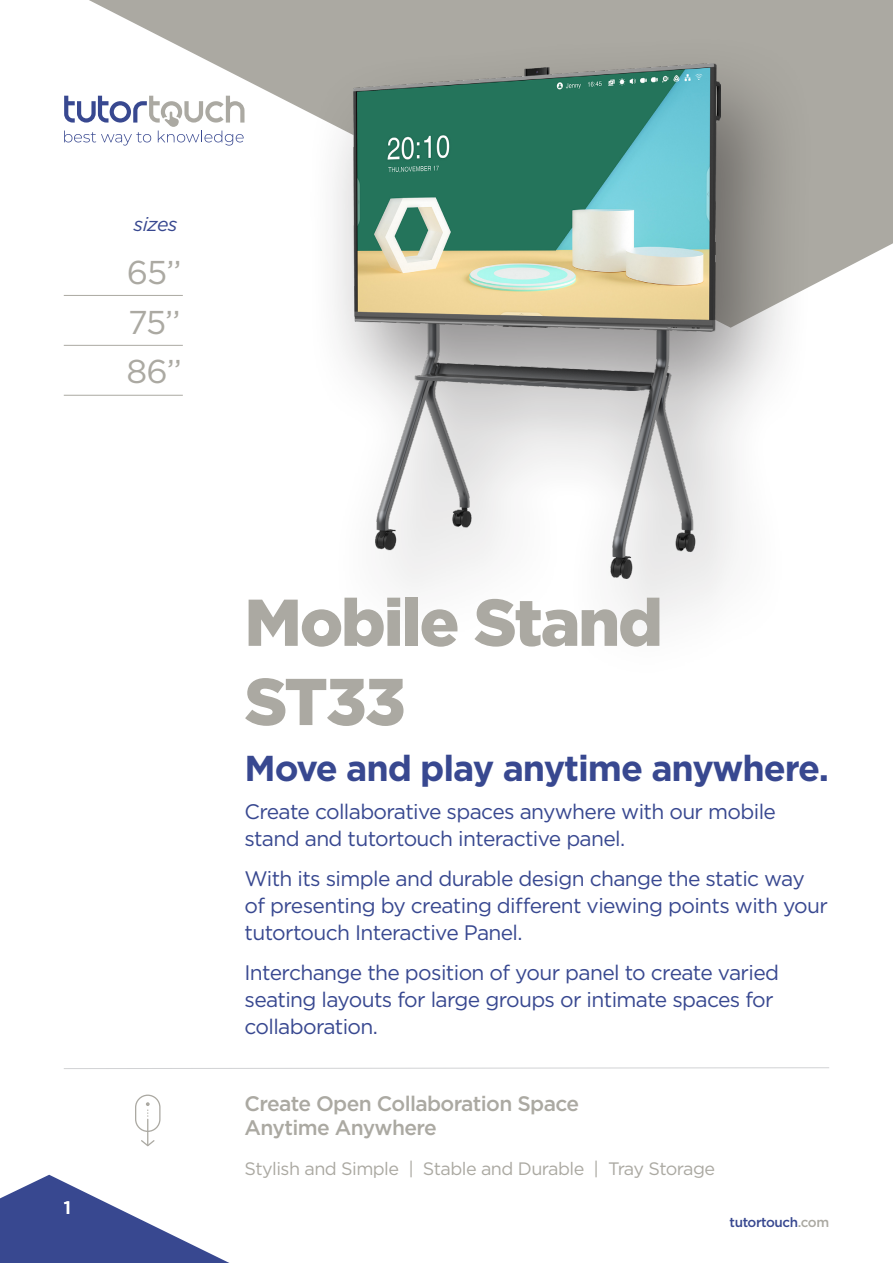
<style>
.page{position:relative;width:893px;height:1263px;background:#fff}
.page>*{position:absolute;margin:0;border:0;box-sizing:border-box;transform-origin:0 0}
.t1{font:900 66px/79.2px "Gotham";letter-spacing:-.03em;color:#aba9a2}
.t2{font:700 36px "Gotham";letter-spacing:-.03em;color:#384890}
.t3{font:33px "Gotham";color:#aba9a2}
.t4{font:21px/27px "Gotham";letter-spacing:-.03em;color:#384890}
.t5{font:500 21px "Gotham";letter-spacing:-.03em;color:#aba9a2}
.t6{font:italic 19.5px "Gotham";letter-spacing:-.03em;color:#384890}
.t7{font:18px "Gotham";letter-spacing:-.03em;color:#aba9a2}
.t8{font:500 18px "Gotham";color:#fff}
.t9{font:500 13.5px "Gotham";letter-spacing:-.03em;color:#384890}
.s1{color:#aba9a2}
</style>
<div class="page">
<svg style="left:0;top:1175px;width:230px;height:88px"></svg>
<svg style="left:89px;top:0;width:804px;height:283px;fill:#aba9a2"></svg>
<div style="left:304px;top:33px;width:513px;height:653px;background:#231f20;opacity:.5"></div>
<img style="left:353px;top:64px;width:367px;height:514px">
<svg style="left:64px;top:96px;width:180px;height:50px"></svg>
<svg style="left:135px;top:1094px;width:26px;height:52px"></svg>
<svg style="left:64px;top:1067px;width:765px;height:2px"></svg>
<hr style="left:64px;top:295px;width:119px;height:1px;background:#aba9a2">
<hr style="left:64px;top:345px;width:119px;height:1px;background:#aba9a2">
<hr style="left:64px;top:395px;width:119px;height:1px;background:#aba9a2">
<p class="t6" style="left:134px;top:212px;width:46px">sizes</p>
<p class="t3" style="left:127px;top:251px;width:56px">65’’</p>
<p class="t3" style="left:128px;top:301px;width:54px">75’’</p>
<p class="t3" style="left:127px;top:351px;width:57px">86’’</p>
<p class="t8" style="left:64px;top:1195px;width:9px">1</p>
<p class="t1" style="left:244px;top:582px;width:420px">Mobile Stand<br>ST33</p>
<p class="t2" style="left:244px;top:745px;width:586px">Move and play anytime anywhere.</p>
<p class="t4" style="left:244px;top:798px;width:533px">Create collaborative spaces anywhere with our mobile stand and tutortouch interactive panel.</p>
<p class="t4" style="left:244px;top:865px;width:585px">With its simple and durable design change the static way of presenting by creating different viewing points with your tutortouch Interactive Panel.</p>
<p class="t4" style="left:244px;top:958px;width:536px">Interchange the position of your panel to create varied seating layouts for large groups or intimate spaces for collaboration.</p>
<p class="t5" style="left:244px;top:1090px;width:336px">Create Open Collaboration Space</p>
<p class="t5" style="left:244px;top:1114px;width:194px">Anytime Anywhere</p>
<p class="t7" style="left:244px;top:1157px;width:472px">Stylish and Simple | Stable and Durable | Tray Storage</p>
<p class="t9" style="left:730px;top:1213px;width:101px">tutortouch<span class="s1">.com</span></p>
</div>
